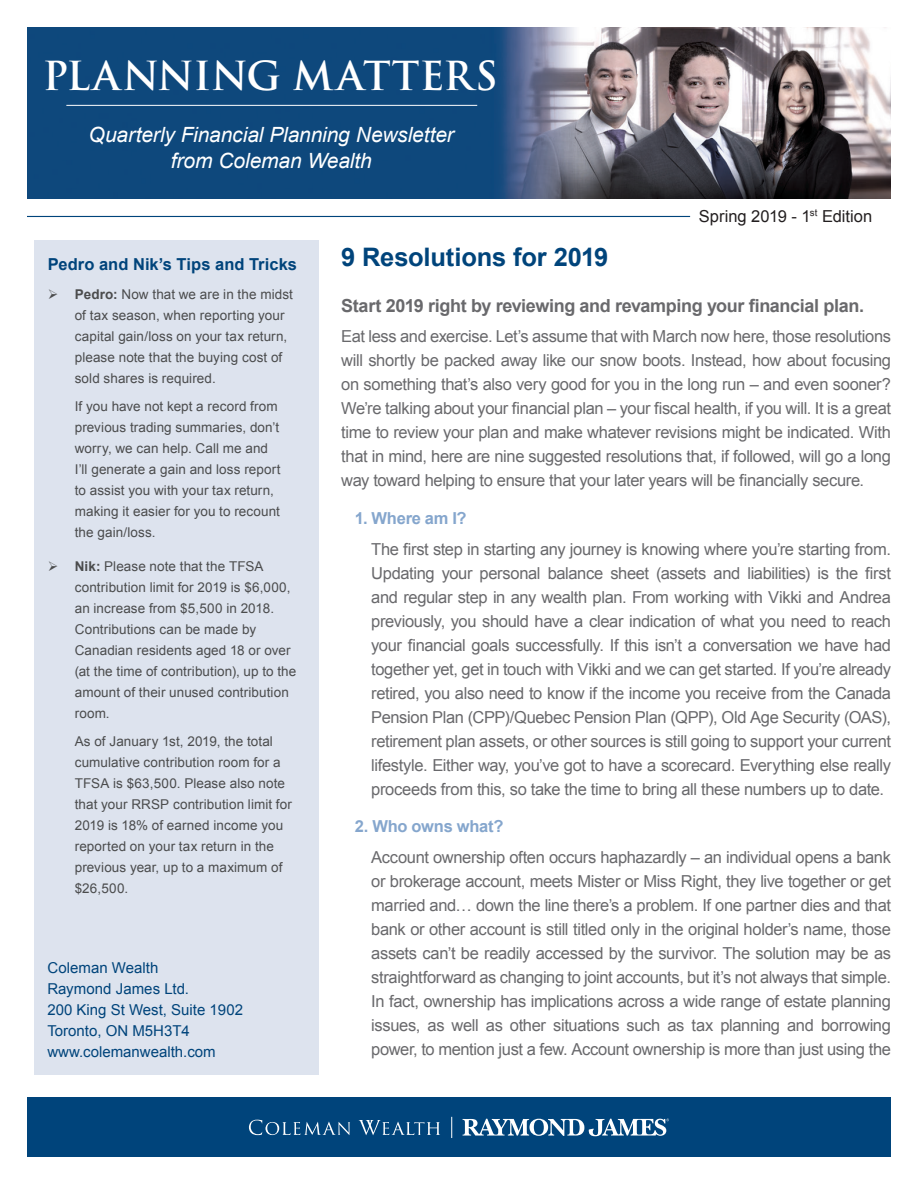
<style>
.page{position:relative;width:918px;height:1188px;background:#fff}
.page>*{position:absolute;margin:0;border:0;box-sizing:border-box;transform-origin:0 0}
.t1{font:700 39px "Trajan Pro";color:#fff}
.t2{font:700 25.5px "Arial";letter-spacing:-.005em;color:#00447b}
.t3{font:italic 21px "Arial";letter-spacing:-.01em;color:#fff}
.t4{font:700 18px "Arial";letter-spacing:-.02em;color:#69696c}
.t5{font:16.5px/24px "Arial";letter-spacing:-.02em;color:#69696c;text-align:justify}
.t6{font:700 16.5px "Arial";letter-spacing:.005em;color:#00447b}
.t7{font:700 16.5px "Arial";letter-spacing:-.015em;color:#85a6cd}
.t8{font:16.5px "Arial";color:#231f20}
.t9{font:15px "Arial";color:#00447b}
.t10{font:13.5px/21px "Arial";letter-spacing:.005em;color:#4b4c4d}
.s1{font-weight:700}
</style>
<div class="page">
<div style="left:27px;top:1098px;width:864px;height:59px;background:#00447b"></div>
<svg style="left:249px;top:1120px;width:101px;height:15px"></svg>
<svg style="left:358px;top:1120px;width:82px;height:15px"></svg>
<svg style="left:463px;top:1119px;width:206px;height:17px"></svg>
<svg style="left:451px;top:1117px;width:1px;height:21px"></svg>
<img style="left:27px;top:27px;width:864px;height:172px">
<hr style="left:66px;top:105px;width:411px;height:1px;background:#fff">
<hr style="left:27px;top:216px;width:663px;height:1px;background:#00447b">
<div style="left:35px;top:240px;width:284px;height:834px;background:#dde3ee"></div>
<p class="t1" style="left:43px;top:51px;width:456px">PLANNING MATTERS</p>
<p class="t3" style="left:89px;top:121px;width:367px">Quarterly Financial Planning Newsletter</p>
<p class="t3" style="left:171px;top:147px;width:203px">from Coleman Wealth</p>
<p class="t8" style="left:699px;top:205px;width:175px">Spring 2019 - 1<sup>st</sup> Edition</p>
<p class="t6" style="left:48px;top:253px;width:251px">Pedro and Nik’s Tips and Tricks</p>
<p class="t10" style="left:75px;top:284px;width:220px"><span class="s1">Pedro:</span> Now that we are in the midst of tax season, when reporting your capital gain/loss on your tax return, please note that the buying cost of sold shares is required.</p>
<p class="t10" style="left:75px;top:396px;width:207px">If you have not kept a record from previous trading summaries, don’t worry, we can help. Call me and<br>I’ll generate a gain and loss report to assist you with your tax return, making it easier for you to recount the gain/loss.</p>
<p class="t10" style="left:75px;top:556px;width:223px"><span class="s1">Nik:</span> Please note that the TFSA contribution limit for 2019 is $6,000, an increase from $5,500 in 2018.<br>Contributions can be made by<br>Canadian residents aged 18 or over (at the time of contribution), up to the amount of their unused contribution room.</p>
<p class="t10" style="left:75px;top:731px;width:219px">As of January 1st, 2019, the total cumulative contribution room for a<br>TFSA is $63,500. Please also note that your RRSP contribution limit for<br>2019 is 18% of earned income you reported on your tax return in the previous year, up to a maximum of $26,500.</p>
<p class="t9" style="left:47px;top:958px;width:113px">Coleman Wealth</p>
<p class="t9" style="left:47px;top:979px;width:143px">Raymond James Ltd.</p>
<p class="t9" style="left:47px;top:1000px;width:197px">200 King St West, Suite 1902</p>
<p class="t9" style="left:47px;top:1021px;width:144px">Toronto, ON M5H3T4</p>
<p class="t9" style="left:47px;top:1042px;width:170px">www.colemanwealth.com</p>
<p class="t2" style="left:341px;top:240px;width:269px">9 Resolutions for 2019</p>
<p class="t4" style="left:341px;top:293px;width:524px">Start 2019 right by reviewing and revamping your financial plan.</p>
<p class="t5" style="left:341px;top:325px;width:551px">Eat less and exercise. Let’s assume that with March now here, those resolutions will shortly be packed away like our snow boots. Instead, how about focusing on something that’s also very good for you in the long run – and even sooner?<br>We’re talking about your financial plan – your fiscal health, if you will. It is a great time to review your plan and make whatever revisions might be indicated. With that in mind, here are nine suggested resolutions that, if followed, will go a long way toward helping to ensure that your later years will be financially secure.</p>
<p class="t7" style="left:355px;top:507px;width:113px">1. Where am I?</p>
<p class="t5" style="left:371px;top:537px;width:521px">The first step in starting any journey is knowing where you’re starting from.<br>Updating your personal balance sheet (assets and liabilities) is the first and regular step in any wealth plan. From working with Vikki and Andrea previously, you should have a clear indication of what you need to reach your financial goals successfully. If this isn’t a conversation we have had together yet, get in touch with Vikki and we can get started. If you’re already retired, you also need to know if the income you receive from the Canada Pension Plan (CPP)/Quebec Pension Plan (QPP), Old Age Security (OAS), retirement plan assets, or other sources is still going to support your current lifestyle. Either way, you’ve got to have a scorecard. Everything else really proceeds from this, so take the time to bring all these numbers up to date.</p>
<p class="t7" style="left:355px;top:815px;width:150px">2. Who owns what?</p>
<p class="t5" style="left:371px;top:845px;width:521px">Account ownership often occurs haphazardly – an individual opens a bank or brokerage account, meets Mister or Miss Right, they live together or get married and… down the line there’s a problem. If one partner dies and that bank or other account is still titled only in the original holder’s name, those assets can’t be readily accessed by the survivor. The solution may be as straightforward as changing to joint accounts, but it’s not always that simple.<br>In fact, ownership has implications across a wide range of estate planning issues, as well as other situations such as tax planning and borrowing power, to mention just a few. Account ownership is more than just using the</p>
</div>
